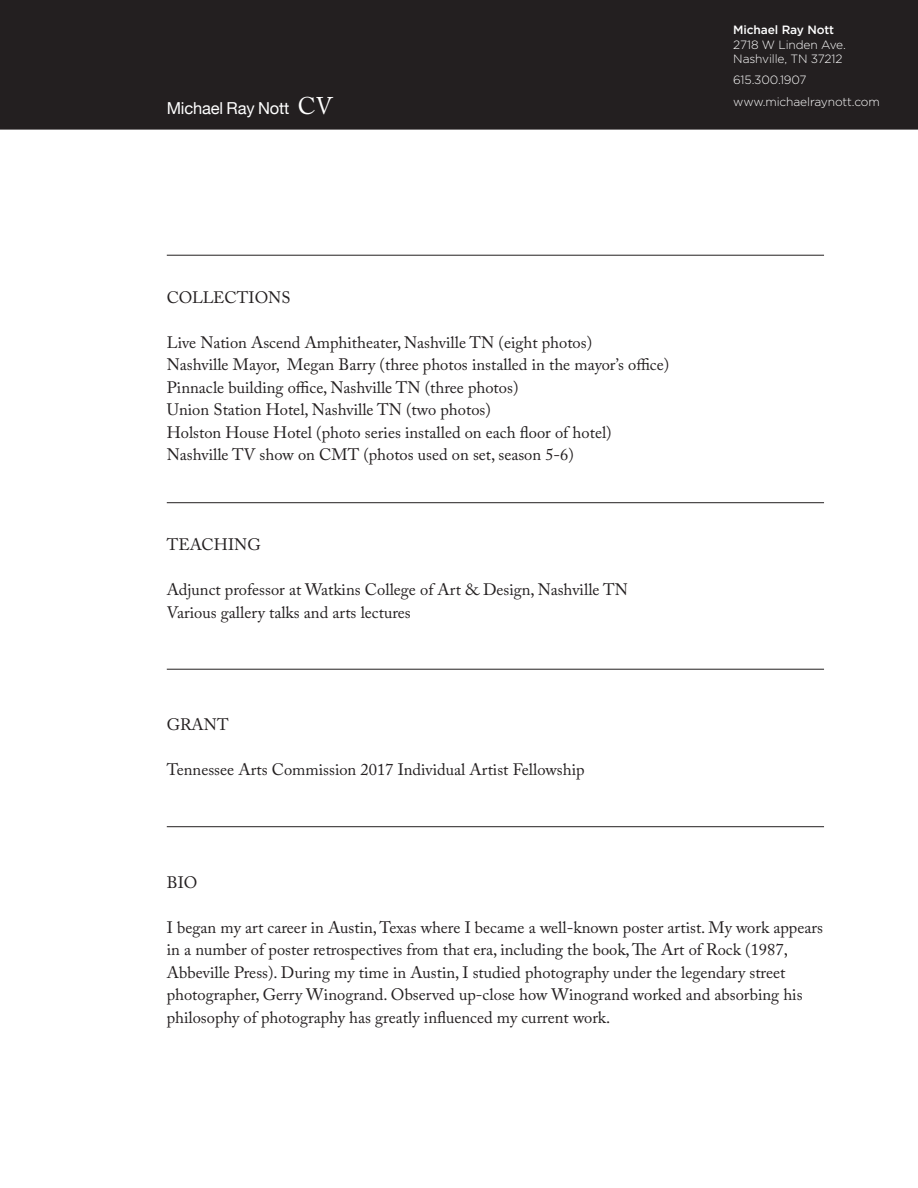
<style>
.page{position:relative;width:918px;height:1188px;background:#fff}
.page>*{position:absolute;margin:0;border:0;box-sizing:border-box;transform-origin:0 0}
.t1{font:16.5px/22.5px "Adobe Caslon Pro";color:#231f20}
.t2{font:16.5px "Helvetica Neue";letter-spacing:-.01em;color:#fff}
.t3{font:300 12px "Gotham";letter-spacing:-.01em;color:#fff}
.t4{font:500 12px "Gotham";letter-spacing:-.01em;color:#fff}
.s1{font-family:"Adobe Caslon Pro";font-size:24px}
</style>
<div class="page">
<div style="left:0;top:0;width:918px;height:130px;background:#231f20"></div>
<hr style="left:167px;top:255px;width:657px;height:1px;background:#231f20">
<hr style="left:167px;top:502px;width:657px;height:1px;background:#231f20">
<hr style="left:167px;top:669px;width:657px;height:1px;background:#231f20">
<hr style="left:167px;top:826px;width:657px;height:1px;background:#231f20">
<p class="t2" style="left:167px;top:96px;width:167px">Michael Ray Nott <span class="s1">CV</span></p>
<p class="t4" style="left:733px;top:22px;width:102px">Michael Ray Nott</p>
<p class="t3" style="left:733px;top:37px;width:114px">2718 W Linden Ave.</p>
<p class="t3" style="left:733px;top:51px;width:111px">Nashville, TN 37212</p>
<p class="t3" style="left:733px;top:73px;width:75px">615.300.1907</p>
<p class="t3" style="left:733px;top:94px;width:148px">www.michaelraynott.com</p>
<p class="t1" style="left:167px;top:286px;width:125px">COLLECTIONS</p>
<p class="t1" style="left:167px;top:331px;width:427px">Live Nation Ascend Amphitheater, Nashville TN (eight photos)</p>
<p class="t1" style="left:167px;top:353px;width:504px">Nashville Mayor, Megan Barry (three photos installed in the mayor’s office)</p>
<p class="t1" style="left:167px;top:376px;width:353px">Pinnacle building office, Nashville TN (three photos)</p>
<p class="t1" style="left:167px;top:398px;width:326px">Union Station Hotel, Nashville TN (two photos)</p>
<p class="t1" style="left:167px;top:421px;width:446px">Holston House Hotel (photo series installed on each floor of hotel)</p>
<p class="t1" style="left:167px;top:443px;width:409px">Nashville TV show on CMT (photos used on set, season 5-6)</p>
<p class="t1" style="left:167px;top:533px;width:96px">TEACHING</p>
<p class="t1" style="left:167px;top:578px;width:463px">Adjunct professor at Watkins College of Art &amp; Design, Nashville TN<br>Various gallery talks and arts lectures</p>
<p class="t1" style="left:167px;top:713px;width:63px">GRANT</p>
<p class="t1" style="left:167px;top:758px;width:419px">Tennessee Arts Commission 2017 Individual Artist Fellowship</p>
<p class="t1" style="left:167px;top:871px;width:32px">BIO</p>
<p class="t1" style="left:167px;top:916px;width:658px">I began my art career in Austin, Texas where I became a well-known poster artist. My work appears in a number of poster retrospectives from that era, including the book, The Art of Rock (1987, Abbeville Press). During my time in Austin, I studied photography under the legendary street photographer, Gerry Winogrand. Observed up-close how Winogrand worked and absorbing his philosophy of photography has greatly influenced my current work.</p>
</div>
